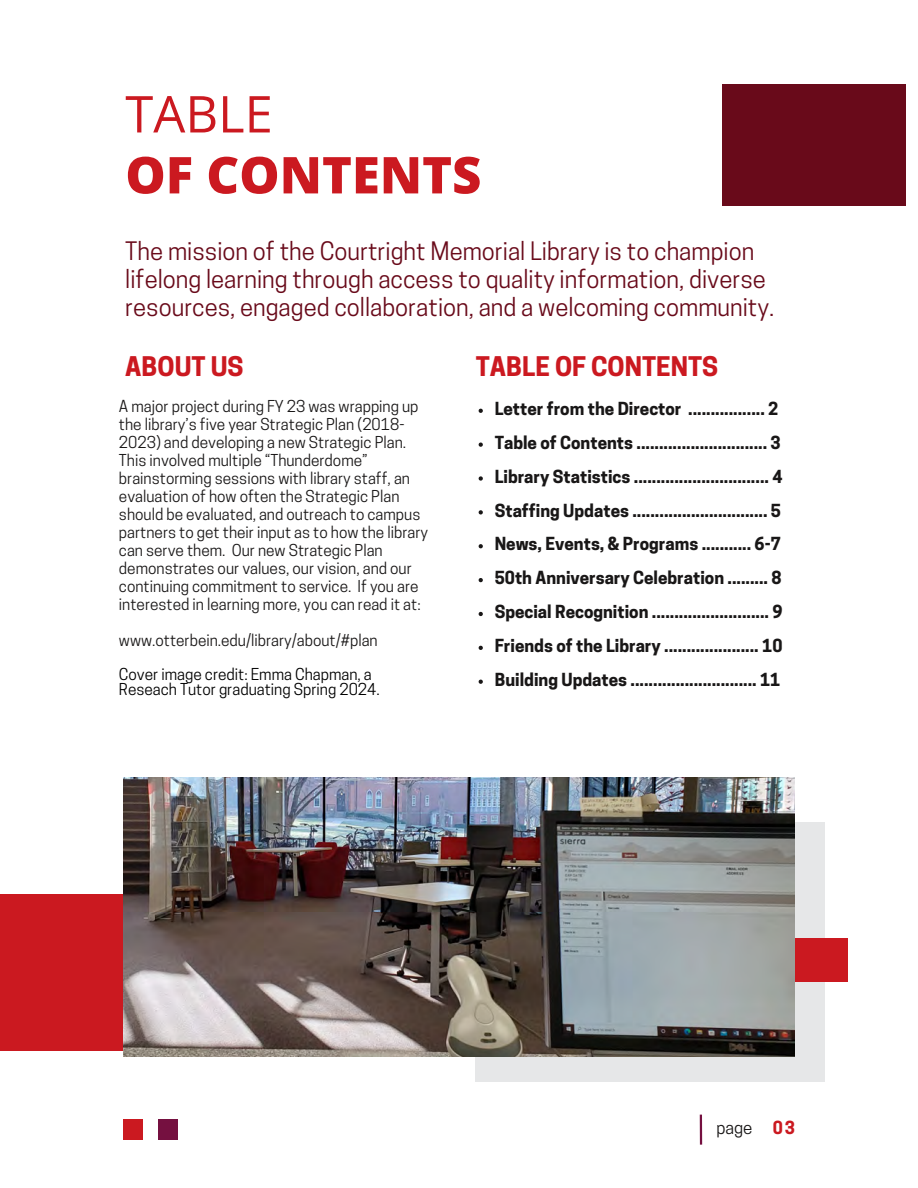
<style>
.page{position:relative;width:918px;height:1188px;background:#fff}
.page>*{position:absolute;margin:0;border:0;box-sizing:border-box;transform-origin:0 0}
.t1{font:800 50.85px "Open Sans";color:#cb1920}
.t2{font:50.85px "Open Sans";color:#cb1920}
.t3{font:700 25.35px "Cooper Hewitt";color:#cb1920}
.t4{font:23.85px/28.2px "Cooper Hewitt";color:#690a1a}
.t5{font:700 16.95px "Cooper Hewitt";color:#191717}
.t6{font:16.95px "Cooper Hewitt";color:#191717}
.t7{font:700 16.95px "Cooper Hewitt";color:#cb1920}
.t8{font:15.45px/18px "Cooper Hewitt";color:#191717}
.t9{font:15.45px/14.7px "Cooper Hewitt";color:#000}
</style>
<div class="page">
<hr style="left:700px;top:1115px;width:2px;height:30px;background:#751040">
<div style="left:158px;top:1120px;width:19px;height:20px;background:#751040"></div>
<div style="left:123px;top:1120px;width:19px;height:20px;background:#cb1920"></div>
<div style="left:722px;top:84px;width:184px;height:122px;background:#690a1a"></div>
<div style="left:476px;top:823px;width:349px;height:259px;background:#e6e7e8"></div>
<div style="left:0;top:894px;width:149px;height:157px;background:#cb1920"></div>
<div style="left:722px;top:939px;width:126px;height:43px;background:#cb1920"></div>
<svg style="left:479px;top:409px;width:4px;height:4px"></svg>
<svg style="left:479px;top:443px;width:4px;height:4px"></svg>
<svg style="left:479px;top:476px;width:4px;height:5px"></svg>
<svg style="left:479px;top:510px;width:4px;height:4px"></svg>
<svg style="left:479px;top:544px;width:4px;height:4px"></svg>
<svg style="left:479px;top:578px;width:4px;height:4px"></svg>
<svg style="left:479px;top:612px;width:4px;height:4px"></svg>
<svg style="left:479px;top:646px;width:4px;height:4px"></svg>
<svg style="left:479px;top:680px;width:4px;height:4px"></svg>
<img style="left:123px;top:778px;width:672px;height:279px">
<h3 class="t2" style="left:125px;top:78px;width:149px">TABLE</h3>
<h3 class="t1" style="left:125px;top:139px;width:358px">OF CONTENTS</h3>
<h5 class="t4" style="left:125px;top:240px;width:650px">The mission of the Courtright Memorial Library is to champion lifelong learning through access to quality information, diverse resources, engaged collaboration, and a welcoming community.</h5>
<p class="t3" style="left:125px;top:357px;width:120px">ABOUT US</p>
<h5 class="t8" style="left:119px;top:399px;width:310px">A major project during FY 23 was wrapping up the library’s five year Strategic Plan (2018- 2023) and developing a new Strategic Plan.<br>This involved multiple “Thunderdome” brainstorming sessions with library staff, an evaluation of how often the Strategic Plan should be evaluated, and outreach to campus partners to get their input as to how the library can serve them. Our new Strategic Plan demonstrates our values, our vision, and our continuing commitment to service. If you are interested in learning more, you can read it at:</h5>
<h5 class="t8" style="left:119px;top:633px;width:260px">www.otterbein.edu/library/about/#plan</h5>
<p class="t9" style="left:119px;top:669px;width:262px">Cover image credit: Emma Chapman, a<br>Reseach Tutor graduating Spring 2024.</p>
<p class="t3" style="left:476px;top:357px;width:244px">TABLE OF CONTENTS</p>
<p class="t5" style="left:495px;top:402px;width:285px">Letter from the Director ................. 2</p>
<p class="t5" style="left:495px;top:436px;width:288px">Table of Contents ............................. 3</p>
<p class="t5" style="left:495px;top:470px;width:289px">Library Statistics .............................. 4</p>
<p class="t5" style="left:495px;top:504px;width:288px">Staffing Updates .............................. 5</p>
<p class="t5" style="left:495px;top:538px;width:288px">News, Events, &amp; Programs ........... 6-7</p>
<p class="t5" style="left:495px;top:572px;width:288px">50th Anniversary Celebration ......... 8</p>
<p class="t5" style="left:495px;top:606px;width:289px">Special Recognition .......................... 9</p>
<p class="t5" style="left:495px;top:639px;width:289px">Friends of the Library ..................... 10</p>
<h5 class="t5" style="left:495px;top:673px;width:287px">Building Updates ............................ 11</h5>
<h1 class="t6" style="left:716px;top:1121px;width:38px">page</h1>
<h4 class="t7" style="left:773px;top:1121px;width:24px">03</h4>
</div>
